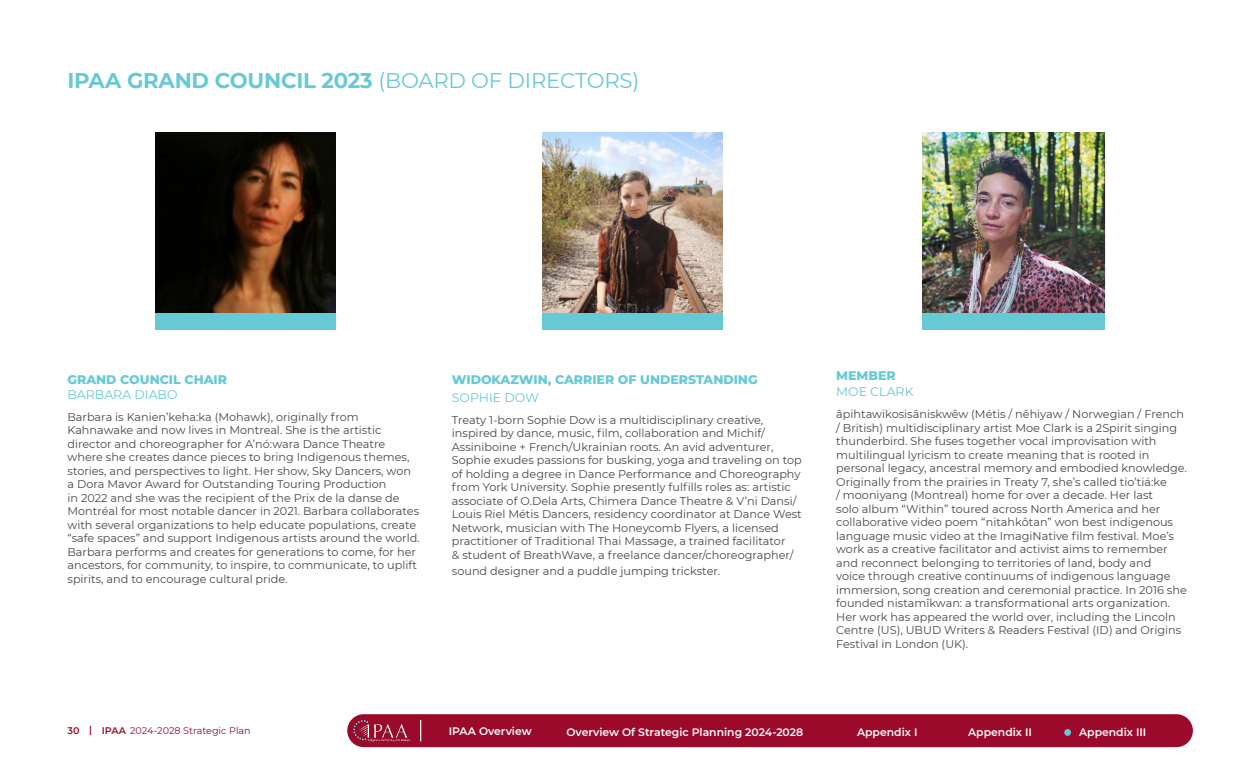
<style>
.page{position:relative;width:1260px;height:765px;background:#fff}
.page>*{position:absolute;margin:0;border:0;box-sizing:border-box;transform-origin:0 0}
.t1{font:700 21.25px "Montserrat";letter-spacing:-.01em;color:#66c9d6}
.t2{font:800 12.5px "Montserrat";color:#66c9d6}
.t3{font:12.5px "Montserrat";color:#66c9d6}
.t4{font:11.25px/13.5px "Montserrat";color:#484848}
.t5{font:600 10.88px "Montserrat";color:#fff}
.t6{font:9.62px "Montserrat";color:#9b0a2b}
.s1{font-weight:400}
.s2{font-weight:600}
</style>
<div class="page">
<div style="left:347px;top:714px;width:846px;height:33px;background:#9b0a2b;border-radius:16px"></div>
<svg style="left:420px;top:720px;width:1px;height:21px"></svg>
<img style="left:353px;top:720px;width:57px;height:22px">
<div style="left:156px;top:297px;width:180px;height:33px;background:#66c9d6"></div>
<div style="left:543px;top:297px;width:180px;height:33px;background:#66c9d6"></div>
<img style="left:156px;top:133px;width:180px;height:180px">
<img style="left:543px;top:132px;width:180px;height:181px">
<div style="left:922px;top:297px;width:183px;height:33px;background:#66c9d6"></div>
<img style="left:922px;top:132px;width:184px;height:180px">
<div style="left:1064px;top:729px;width:7px;height:7px;background:#66c9d6;border-radius:50%"></div>
<h1 class="t1" style="left:68px;top:65px;width:573px">IPAA GRAND COUNCIL 2023 <span class="s1">(BOARD OF DIRECTORS)</span></h1>
<p class="t2" style="left:68px;top:371px;width:161px">GRAND COUNCIL CHAIR</p>
<p class="t3" style="left:68px;top:386px;width:112px">BARBARA DIABO</p>
<p class="t4" style="left:68px;top:410px;width:354px">Barbara is Kanien’keha:ka (Mohawk), originally from Kahnawake and now lives in Montreal. She is the artistic director and choreographer for A’nó:wara Dance Theatre where she creates dance pieces to bring Indigenous themes, stories, and perspectives to light. Her show, Sky Dancers, won a Dora Mavor Award for Outstanding Touring Production<br>in 2022 and she was the recipient of the Prix de la danse de Montréal for most notable dancer in 2021. Barbara collaborates with several organizations to help educate populations, create “safe spaces” and support Indigenous artists around the world.<br>Barbara performs and creates for generations to come, for her ancestors, for community, to inspire, to communicate, to uplift spirits, and to encourage cultural pride.</p>
<p class="t2" style="left:452px;top:371px;width:307px">WIDOKAZWIN, CARRIER OF UNDERSTANDING</p>
<p class="t3" style="left:452px;top:389px;width:89px">SOPHIE DOW</p>
<p class="t4" style="left:452px;top:413px;width:352px">Treaty 1-born Sophie Dow is a multidisciplinary creative, inspired by dance, music, film, collaboration and Michif/ Assiniboine + French/Ukrainian roots. An avid adventurer, Sophie exudes passions for busking, yoga and traveling on top of holding a degree in Dance Performance and Choreography from York University. Sophie presently fulfills roles as: artistic associate of O.Dela Arts, Chimera Dance Theatre &amp; V’ni Dansi/ Louis Riel Métis Dancers, residency coordinator at Dance West Network, musician with The Honeycomb Flyers, a licensed practitioner of Traditional Thai Massage, a trained facilitator<br>&amp; student of BreathWave, a freelance dancer/choreographer/</p>
<p class="t4" style="left:452px;top:564px;width:270px">sound designer and a puddle jumping trickster.</p>
<p class="t2" style="left:836px;top:367px;width:61px">MEMBER</p>
<p class="t3" style="left:836px;top:383px;width:79px">MOE CLARK</p>
<p class="t4" style="left:836px;top:407px;width:352px">âpihtawikosisâniskwêw (Métis / nêhiyaw / Norwegian / French / British) multidisciplinary artist Moe Clark is a 2Spirit singing thunderbird. She fuses together vocal improvisation with multilingual lyricism to create meaning that is rooted in personal legacy, ancestral memory and embodied knowledge.<br>Originally from the prairies in Treaty 7, she’s called tio’tiá:ke<br>/ mooniyang (Montreal) home for over a decade. Her last<br>solo album “Within” toured across North America and her collaborative video poem “nitahkôtan” won best indigenous language music video at the ImagiNative film festival. Moe’s work as a creative facilitator and activist aims to remember and reconnect belonging to territories of land, body and<br>voice through creative continuums of indigenous language immersion, song creation and ceremonial practice. In 2016 she founded nistamîkwan: a transformational arts organization.<br>Her work has appeared the world over, including the Lincoln Centre (US), UBUD Writers &amp; Readers Festival (ID) and Origins Festival in London (UK).</p>
<p class="t6" style="left:68px;top:724px;width:185px"><span class="s2">30 | IPAA</span> 2024-2028 Strategic Plan</p>
<p class="t5" style="left:449px;top:724px;width:84px">IPAA Overview</p>
<p class="t5" style="left:567px;top:724px;width:238px">Overview Of Strategic Planning 2024-2028</p>
<p class="t5" style="left:857px;top:724px;width:62px">Appendix I</p>
<p class="t5" style="left:968px;top:724px;width:65px">Appendix II</p>
<p class="t5" style="left:1079px;top:724px;width:69px">Appendix III</p>
</div>
